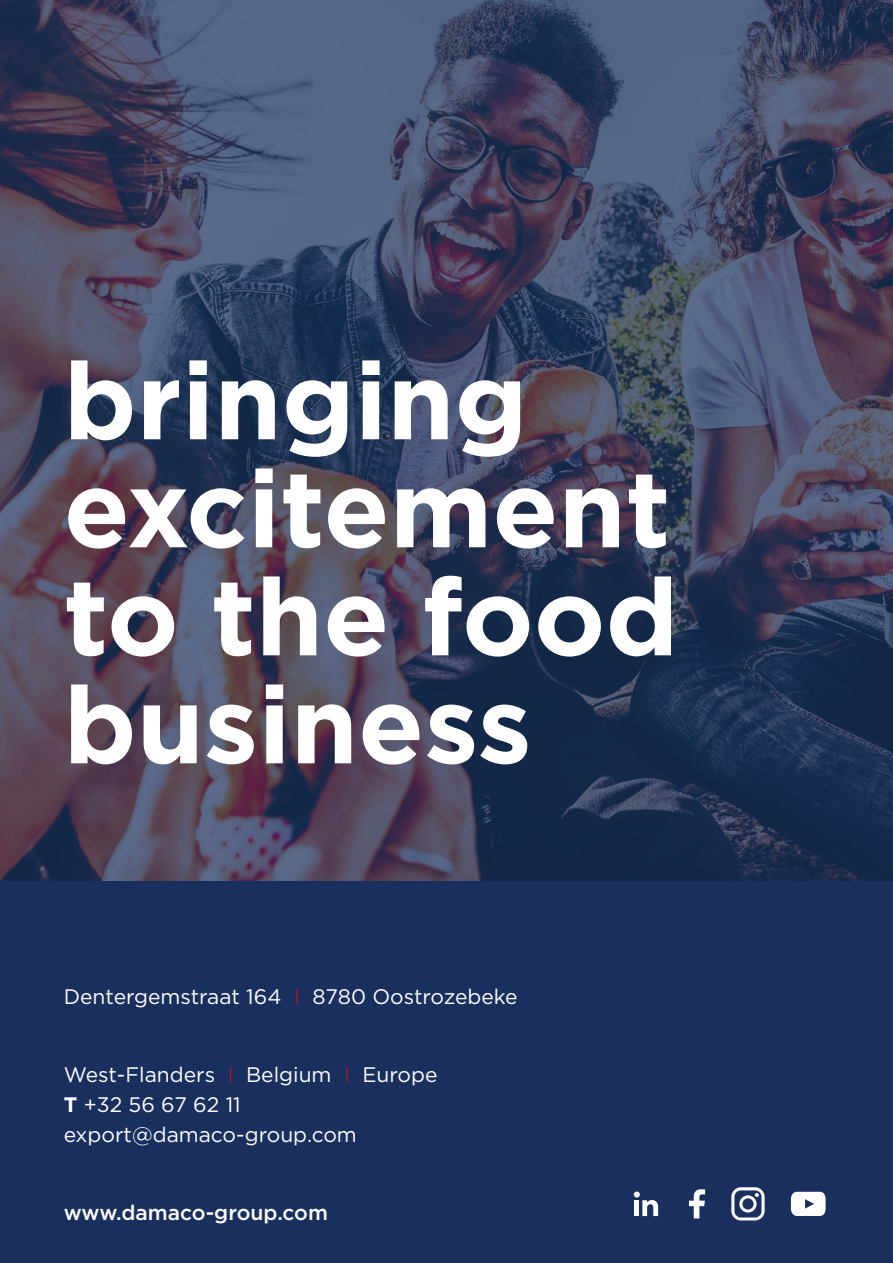
<style>
.page{position:relative;width:893px;height:1263px;background:#192f5d}
.page>*{position:absolute;margin:0;border:0;box-sizing:border-box;transform-origin:0 0}
.t1{font:700 108px/108px "Gotham";color:#fff}
.t2{font:21px/30px "Gotham";color:#fff}
.t3{font:500 21px "Gotham";color:#fff}
.s1{font-weight:300;color:#cd1319}
.s2{font-weight:700}
</style>
<div class="page">
<svg style="left:689px;top:1189px;width:16px;height:29px"></svg>
<svg style="left:731px;top:1187px;width:34px;height:33px"></svg>
<svg style="left:791px;top:1192px;width:35px;height:24px"></svg>
<svg style="left:634px;top:1191px;width:24px;height:25px"></svg>
<img style="left:0;top:0;width:893px;height:880px">
<h1 class="t1" style="left:64px;top:346px;width:616px">bringing excitement to the food business</h1>
<p class="t2" style="left:64px;top:981px;width:455px">Dentergemstraat 164 <span class="s1">I</span> 8780 Oostrozebeke</p>
<p class="t2" style="left:64px;top:1059px;width:375px">West-Flanders <span class="s1">I</span> Belgium <span class="s1">I</span> Europe<br><span class="s2">T</span> +32 56 67 62 11 export@damaco-group.com</p>
<p class="t3" style="left:64px;top:1199px;width:266px">www.damaco-group.com</p>
</div>
